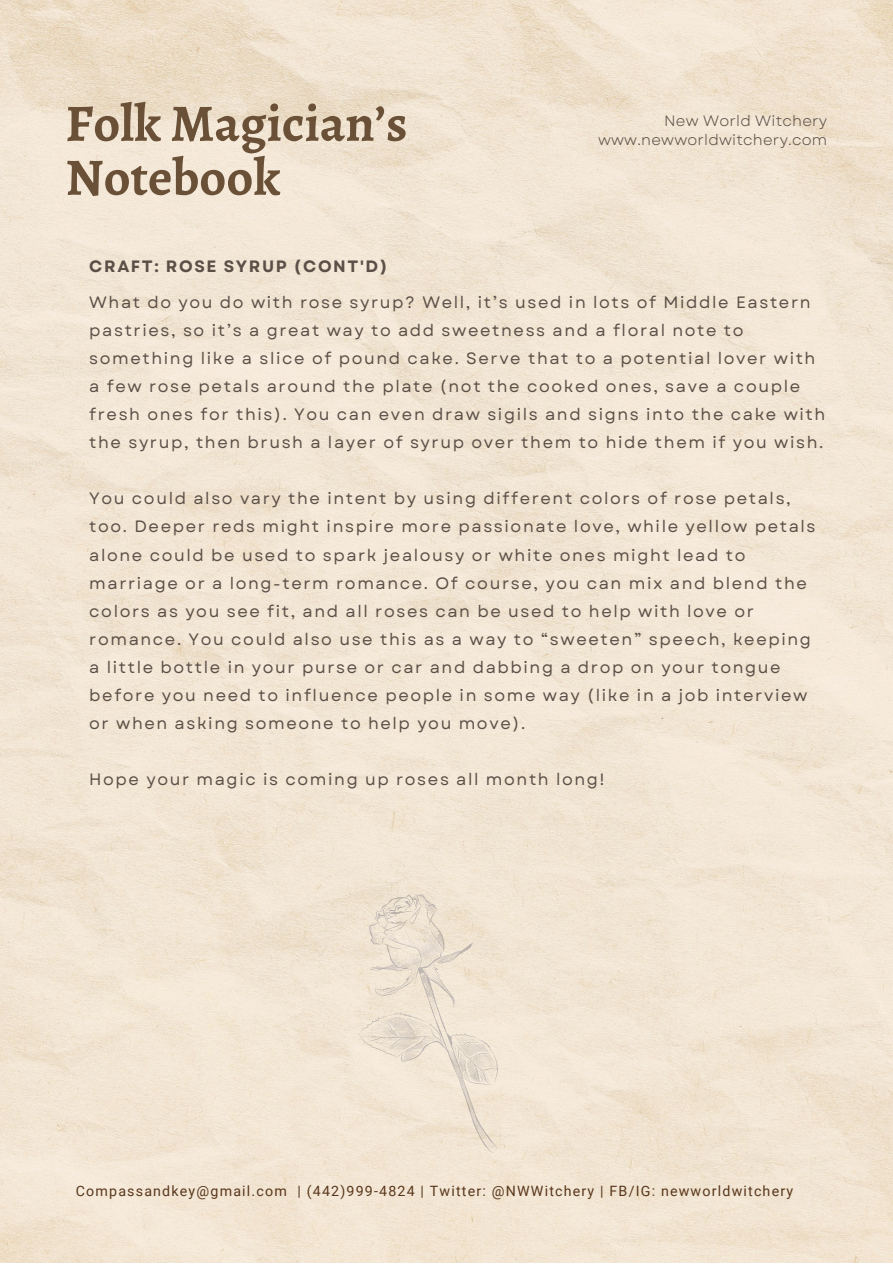
<style>
.page{position:relative;width:893px;height:1264px;background:#fff}
.page>*{position:absolute;margin:0;border:0;box-sizing:border-box;transform-origin:0 0}
.t1{font:700 52.5px/54px "Alegreya";color:#695037}
.t2{font:16.5px/28px "Garet";letter-spacing:.1em;color:#5b4f47}
.t3{font:700 16.5px "Garet";letter-spacing:.1em;color:#5b4f47}
.t4{font:15px/19px "Garet";letter-spacing:.015em;color:#5b4f47;text-align:right}
.t5{font:14.25px "Roboto";letter-spacing:.085em;color:#59371c}
</style>
<div class="page">
<img style="left:0;top:0;width:892px;height:1262px">
<h1 class="t1" style="left:65px;top:96px;width:343px">Folk Magician’s<br>Notebook</h1>
<p class="t3" style="left:89px;top:254px;width:300px">CRAFT: ROSE SYRUP (CONT'D)</p>
<p class="t4" style="left:598px;top:111px;width:231px">New World Witchery www.newworldwitchery.com</p>
<p class="t2" style="left:89px;top:288px;width:737px">What do you do with rose syrup? Well, it’s used in lots of Middle Eastern pastries, so it’s a great way to add sweetness and a floral note to something like a slice of pound cake. Serve that to a potential lover with a few rose petals around the plate (not the cooked ones, save a couple fresh ones for this). You can even draw sigils and signs into the cake with the syrup, then brush a layer of syrup over them to hide them if you wish.</p>
<p class="t2" style="left:89px;top:484px;width:727px">You could also vary the intent by using different colors of rose petals, too. Deeper reds might inspire more passionate love, while yellow petals alone could be used to spark jealousy or white ones might lead to marriage or a long-term romance. Of course, you can mix and blend the colors as you see fit, and all roses can be used to help with love or romance. You could also use this as a way to “sweeten” speech, keeping a little bottle in your purse or car and dabbing a drop on your tongue before you need to influence people in some way (like in a job interview or when asking someone to help you move).</p>
<p class="t2" style="left:89px;top:765px;width:517px">Hope your magic is coming up roses all month long!</p>
<p class="t5" style="left:76px;top:1182px;width:718px">Compassandkey@gmail.com | (442)999-4824 | Twitter: @NWWitchery | FB/IG: newworldwitchery</p>
</div>
